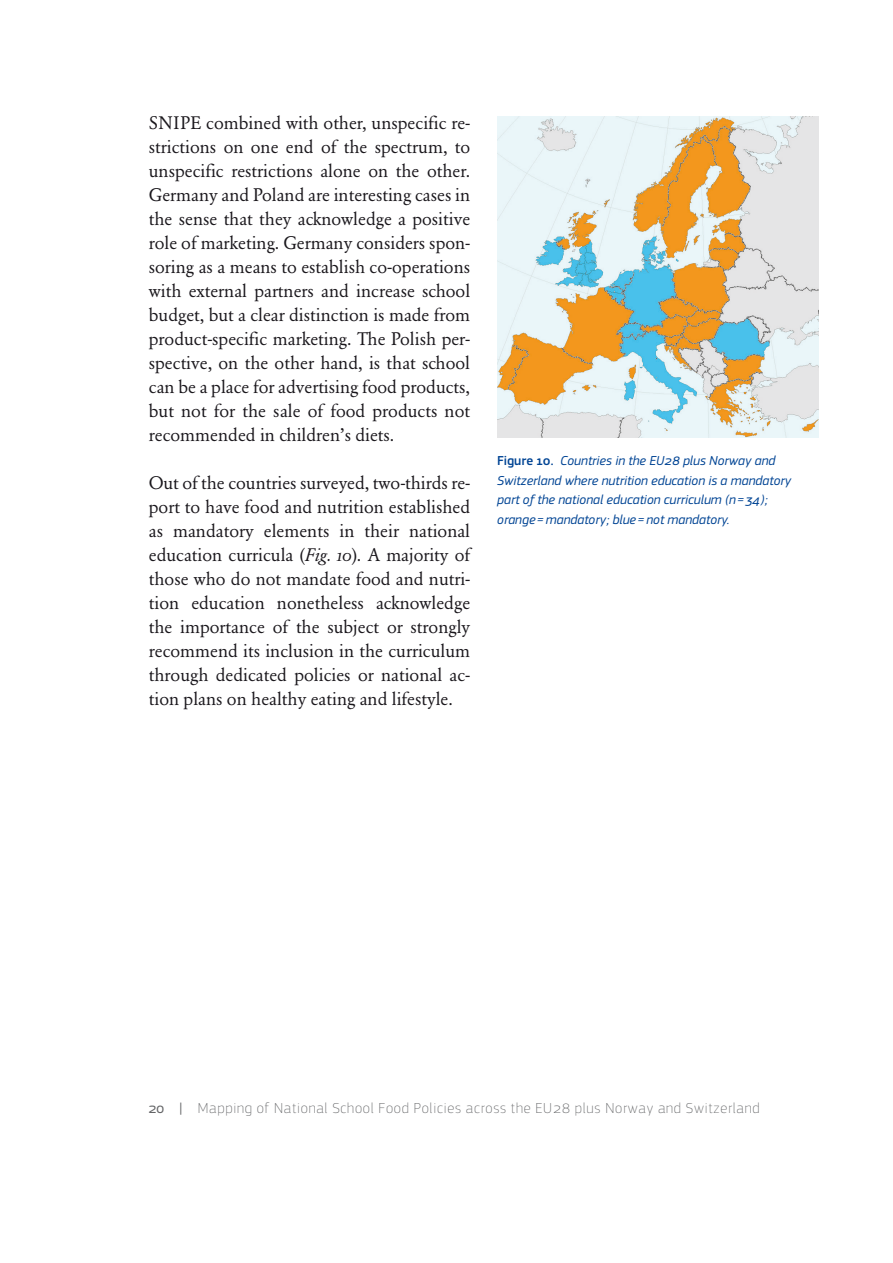
<style>
.page{position:relative;width:893px;height:1263px;background:#fff}
.page>*{position:absolute;margin:0;border:0;box-sizing:border-box;transform-origin:0 0}
.Text{font:18px/24px "Garamond BE";color:#1a171c;text-align:justify}
.t1{font:100 15px "EC Square Sans Pro";letter-spacing:.05em;color:#646567}
.Text-2{font:italic 13.5px/19.5px "EC Square Sans Pro";color:#004494}
.s1{font-style:italic}
.s2{font-family:"Minion Italic SC"}
.s3{font-family:"Garamond BE Italic Os F"}
.s4{font-weight:500;font-style:normal}
.s5{font-weight:400}
</style>
<div class="page">
<img style="left:497px;top:117px;width:321px;height:321px">
<p class="Text" style="left:149px;top:111px;width:323px">SNIPE combined with other, unspecific re&shy;strictions on one end of the spectrum, to unspecific restrictions alone on the other.<br>Germany and Poland are interesting cases in the sense that they acknowledge a positive role of marketing. Germany considers spon&shy;soring as a means to establish co-operations with external partners and increase school budget, but a clear distinction is made from product-specific marketing. The Polish per&shy;spective, on the other hand, is that school can be a place for advertising food products, but not for the sale of food products not recommended in children’s diets.</p>
<p class="Text" style="left:149px;top:471px;width:323px">Out of the countries surveyed, two-thirds re&shy;port to have food and nutrition established as mandatory elements in their national education curricula (<span class="s1">Fig.</span> <span class="s2">1</span><span class="s3">0</span>). A majority of those who do not mandate food and nutri&shy;tion education nonetheless acknowledge the importance of the subject or strongly recommend its inclusion in the curriculum through dedicated policies or national ac&shy;tion plans on healthy eating and lifestyle.</p>
<p class="Text-2" style="left:497px;top:451px;width:280px"><span class="s4">Figure 10.</span> Countries in the EU28 plus Norway and</p>
<p class="Text-2" style="left:497px;top:471px;width:295px">Switzerland where nutrition education is a mandatory</p>
<p class="Text-2" style="left:497px;top:490px;width:272px">part of the national education curriculum (n=34); orange=mandatory; blue=not mandatory.</p>
<p class="t1" style="left:149px;top:1100px;width:612px"><span class="s5">20 |</span> Mapping of National School Food Policies across the EU28 plus Norway and Switzerland</p>
</div>
